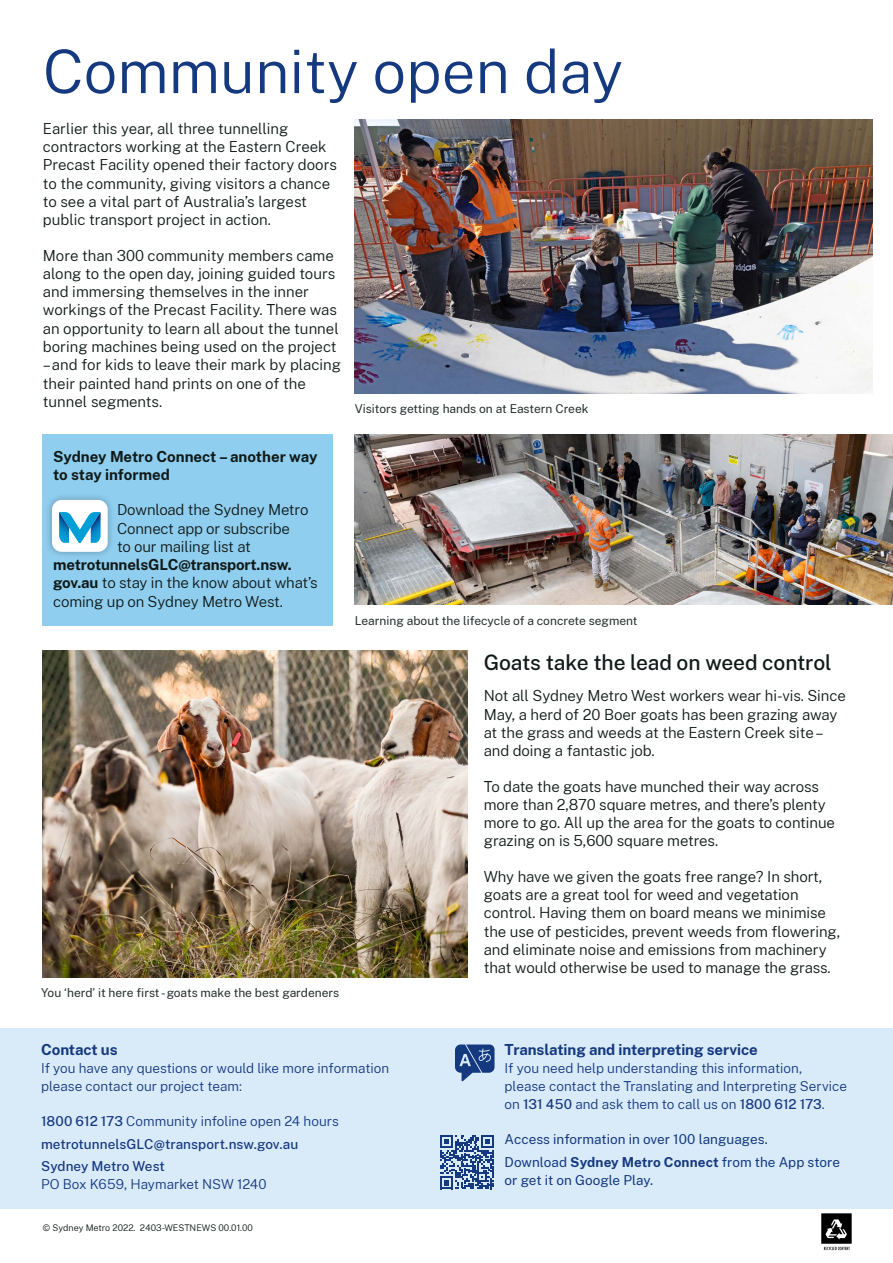
<style>
.page{position:relative;width:893px;height:1263px;background:#fff}
.page>*{position:absolute;margin:0;border:0;box-sizing:border-box;transform-origin:0 0}
.Heading_1__H1{font:300 60px "Public Sans";color:#15397f}
.t1{font:500 21px "Public Sans";letter-spacing:-.005em;color:#0f1a18}
.Body{font:300 15px/18.3px "Public Sans";letter-spacing:-.005em;color:#0f1a18}
.Body-2{font:700 15px/18.3px "Public Sans";letter-spacing:-.01em;color:#0f1a18}
.t2{font:700 15px "Public Sans";letter-spacing:-.005em;color:#15397f}
.Contact_details__Black{font:300 13.5px/18px "Public Sans";color:#15397f}
.Contact_details__Black-2{font:13.5px/18px "Public Sans";color:#15397f}
.Contact_details__Black-3{font:500 13.5px "Public Sans";letter-spacing:.005em;color:#15397f}
.t3{font:12px "Public Sans";color:#252f2e}
.t4{font:300 9px "Public Sans";color:#0f1a18}
.s1{font-weight:700}
.s2{font-weight:500}
</style>
<div class="page">
<div style="left:0;top:1028px;width:893px;height:181px;background:#d9ebf9"></div>
<svg style="left:821px;top:1213px;width:31px;height:37px"></svg>
<svg style="left:455px;top:1044px;width:40px;height:37px"></svg>
<svg style="left:440px;top:1135px;width:54px;height:54px"></svg>
<img style="left:355px;top:119px;width:517px;height:274px">
<img style="left:355px;top:435px;width:538px;height:170px">
<img style="left:43px;top:651px;width:425px;height:326px">
<div style="left:43px;top:435px;width:290px;height:191px;background:#90cef0"></div>
<div style="left:44px;top:492px;width:71px;height:68px;background:#000;opacity:.3"></div>
<div style="left:52px;top:500px;width:56px;height:52px;background:#fff;border-radius:10px"></div>
<svg style="left:59px;top:512px;width:42px;height:31px"></svg>
<h1 class="Heading_1__H1" style="left:43px;top:30px;width:582px">Community open day</h1>
<p class="Body" style="left:43px;top:118px;width:296px">Earlier this year, all three tunnelling contractors working at the Eastern Creek Precast Facility opened their factory doors to the community, giving visitors a chance to see a vital part of Australia’s largest public transport project in action.</p>
<p class="Body" style="left:43px;top:245px;width:297px">More than 300 community members came along to the open day, joining guided tours and immersing themselves in the inner workings of the Precast Facility. There was an opportunity to learn all about the tunnel boring machines being used on the project</p>
<p class="Body" style="left:43px;top:355px;width:300px">– and for kids to leave their mark by placing their painted hand prints on one of the tunnel segments.</p>
<p class="t3" style="left:355px;top:400px;width:235px">Visitors getting hands on at Eastern Creek</p>
<p class="Body-2" style="left:53px;top:446px;width:266px">Sydney Metro Connect – another way to stay informed</p>
<p class="Body" style="left:117px;top:500px;width:193px">Download the Sydney Metro</p>
<p class="Body" style="left:117px;top:518px;width:174px">Connect app or subscribe</p>
<p class="Body" style="left:117px;top:537px;width:135px">to our mailing list at</p>
<p class="Body-2" style="left:53px;top:554px;width:240px">metrotunnelsGLC@transport.nsw.</p>
<p class="Body" style="left:53px;top:573px;width:266px"><span class="s1">gov.au</span> to stay in the know about what’s</p>
<p class="Body" style="left:53px;top:591px;width:231px">coming up on Sydney Metro West.</p>
<p class="t3" style="left:41px;top:984px;width:300px">You ‘herd’ it here first - goats make the best gardeners</p>
<p class="t3" style="left:355px;top:612px;width:284px">Learning about the lifecycle of a concrete segment</p>
<h1 class="t1" style="left:484px;top:648px;width:349px">Goats take the lead on weed control</h1>
<p class="Body" style="left:484px;top:686px;width:364px">Not all Sydney Metro West workers wear hi-vis. Since May, a herd of 20 Boer goats has been grazing away at the grass and weeds at the Eastern Creek site – and doing a fantastic job.</p>
<p class="Body" style="left:484px;top:776px;width:353px">To date the goats have munched their way across more than 2,870 square metres, and there’s plenty more to go. All up the area for the goats to continue grazing on is 5,600 square metres.</p>
<p class="Body" style="left:484px;top:866px;width:358px">Why have we given the goats free range? In short, goats are a great tool for weed and vegetation control. Having them on board means we minimise the use of pesticides, prevent weeds from flowering, and eliminate noise and emissions from machinery that would otherwise be used to manage the grass.</p>
<h1 class="t2" style="left:41px;top:1039px;width:78px">Contact us</h1>
<p class="Contact_details__Black" style="left:41px;top:1059px;width:349px">If you have any questions or would like more information please contact our project team:</p>
<p class="Contact_details__Black" style="left:41px;top:1112px;width:299px"><span class="s2">1800 612 173</span> Community infoline open 24 hours</p>
<p class="Contact_details__Black-3" style="left:41px;top:1134px;width:259px">metrotunnelsGLC@transport.nsw.gov.au</p>
<p class="Contact_details__Black" style="left:41px;top:1156px;width:227px"><span class="s2">Sydney Metro West<br></span>PO Box K659, Haymarket NSW 1240</p>
<p class="t4" style="left:43px;top:1221px;width:212px">© Sydney Metro 2022. 2403-WESTNEWS 00.01.00</p>
<h2 class="t2" style="left:505px;top:1039px;width:255px">Translating and interpreting service</h2>
<p class="Contact_details__Black" style="left:505px;top:1059px;width:344px">If you need help understanding this information,<br>please contact the Translating and Interpreting Service on <span class="s2">131 450</span> and ask them to call us on <span class="s2">1800 612 173</span>.</p>
<p class="Contact_details__Black-2" style="left:505px;top:1130px;width:265px">Access information in over 100 languages.</p>
<p class="Contact_details__Black-2" style="left:505px;top:1152px;width:337px">Download <span class="s1">Sydney Metro Connect</span> from the App store or get it on Google Play.</p>
</div>
